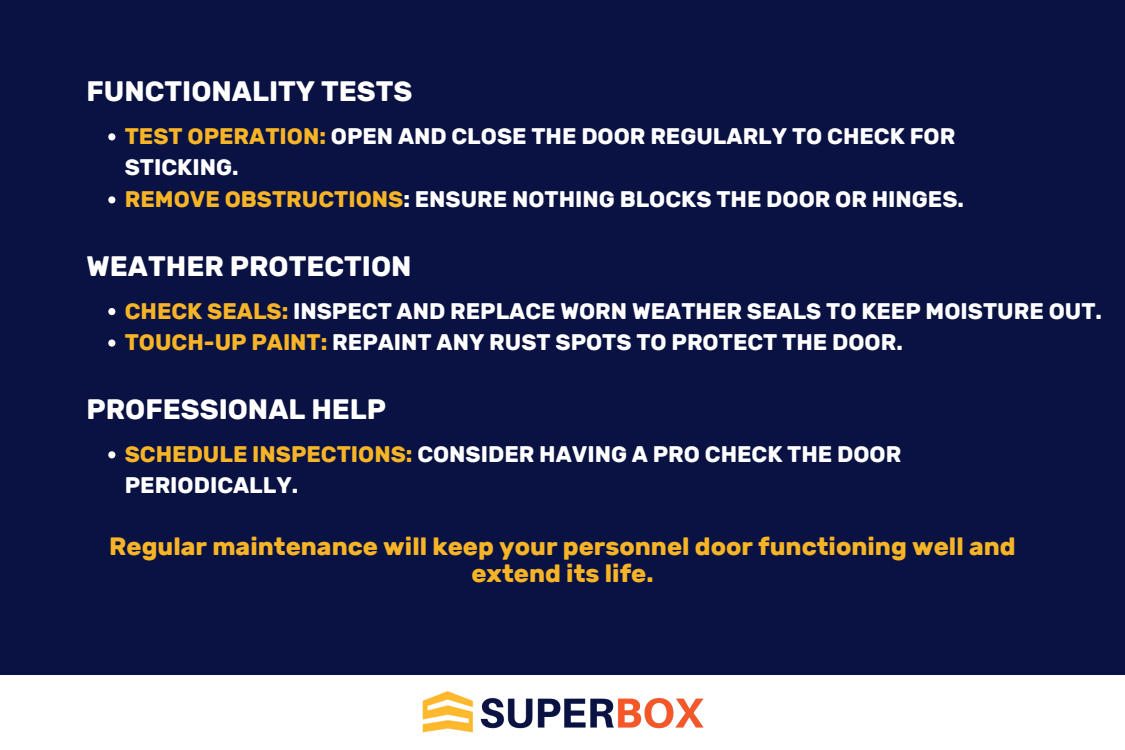
<style>
.page{position:relative;width:1125px;height:750px;background:#091242}
.page>*{position:absolute;margin:0;border:0;box-sizing:border-box;transform-origin:0 0}
.t1{font:700 28.05px "Rubik";color:#fff}
.t2{font:700 25px/27.4px "Rubik";color:#f6b426;text-align:center}
.t3{font:700 22.5px/31.5px "Rubik";color:#fff}
.s1{color:#f6b426}
</style>
<div class="page">
<div style="left:0;top:675px;width:1125px;height:75px;background:#fff"></div>
<img style="left:422px;top:691px;width:282px;height:42px">
<svg style="left:108px;top:133px;width:7px;height:7px"></svg>
<svg style="left:108px;top:196px;width:7px;height:7px"></svg>
<svg style="left:108px;top:308px;width:7px;height:7px"></svg>
<svg style="left:108px;top:340px;width:7px;height:7px"></svg>
<svg style="left:108px;top:451px;width:7px;height:7px"></svg>
<p class="t1" style="left:87px;top:75px;width:327px">FUNCTIONALITY TESTS</p>
<p class="t3" style="left:125px;top:120px;width:832px"><span class="s1">TEST OPERATION:</span> OPEN AND CLOSE THE DOOR REGULARLY TO CHECK FOR<br>STICKING.</p>
<h1 class="t3" style="left:125px;top:183px;width:841px"><span class="s1">REMOVE OBSTRUCTIONS</span>: ENSURE NOTHING BLOCKS THE DOOR OR HINGES.</h1>
<h1 class="t1" style="left:87px;top:250px;width:327px">WEATHER PROTECTION</h1>
<p class="t3" style="left:125px;top:295px;width:979px"><span class="s1">CHECK SEALS:</span> INSPECT AND REPLACE WORN WEATHER SEALS TO KEEP MOISTURE OUT.<br><span class="s1">TOUCH-UP PAINT:</span> REPAINT ANY RUST SPOTS TO PROTECT THE DOOR.</p>
<p class="t1" style="left:87px;top:393px;width:301px">PROFESSIONAL HELP</p>
<p class="t3" style="left:125px;top:438px;width:778px"><span class="s1">SCHEDULE INSPECTIONS:</span> CONSIDER HAVING A PRO CHECK THE DOOR<br>PERIODICALLY.</p>
<p class="t2" style="left:109px;top:533px;width:908px">Regular maintenance will keep your personnel door functioning well and extend its life.</p>
</div>
